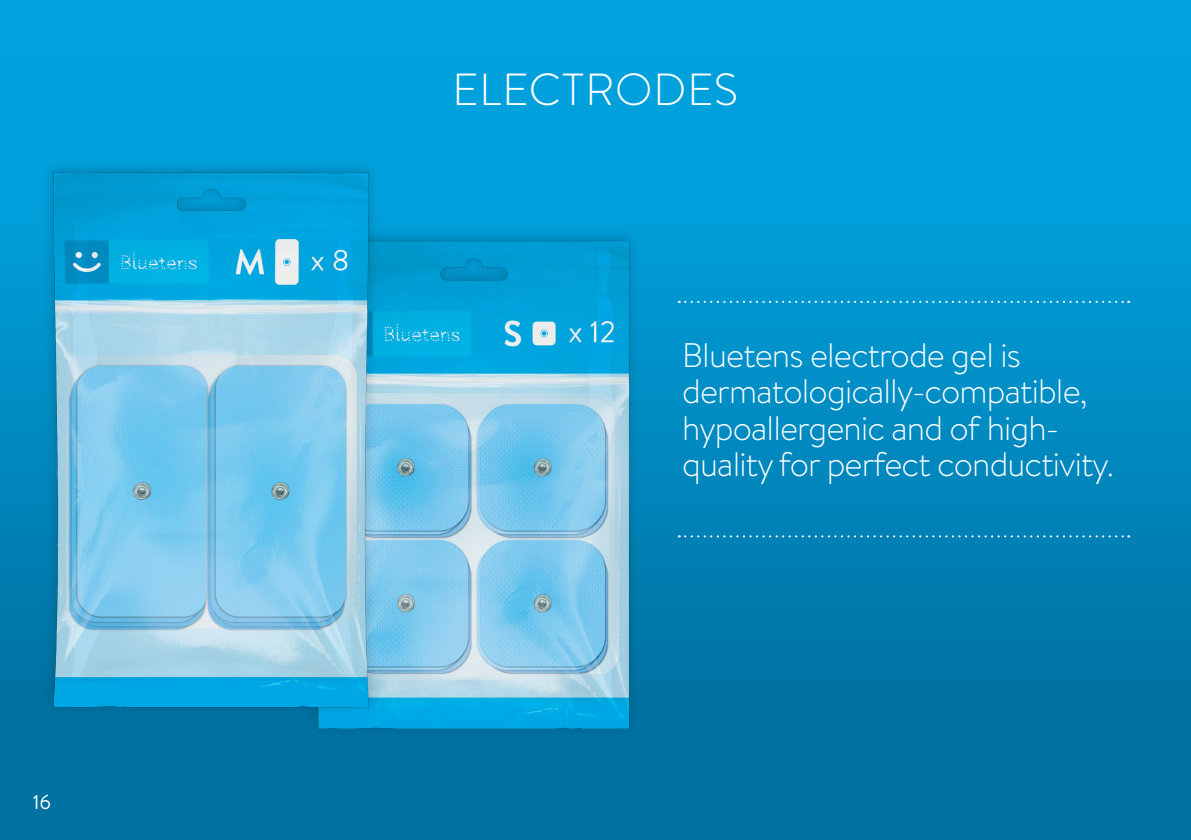
<style>
.page{position:relative;width:1191px;height:840px;background:#fff}
.page>*{position:absolute;margin:0;border:0;box-sizing:border-box;transform-origin:0 0}
.t1{font:300 44.8px "Brandon Text";letter-spacing:.02em;color:#fff}
.t2{font:300 34px/36.4px "Brandon Text";letter-spacing:-.025em;color:#fff}
.t3{font:20px "Brandon Text";color:#fff}
</style>
<div class="page">
<div style="left:0;top:0;width:1191px;height:839px;background:#00a1dd"></div>
<div style="left:0;top:57px;width:1191px;height:782px;background:linear-gradient(to bottom,#00a7e5,#006b99)"></div>
<svg style="left:679px;top:535px;width:450px;height:2px"></svg>
<svg style="left:679px;top:300px;width:450px;height:3px"></svg>
<img style="left:279px;top:206px;width:392px;height:560px">
<img style="left:13px;top:127px;width:386px;height:630px">
<p class="t3" style="left:33px;top:788px;width:20px">16</p>
<h1 class="t1" style="left:452px;top:58px;width:287px">ELECTRODES</h1>
<p class="t2" style="left:682px;top:335px;width:433px">Bluetens electrode gel is dermatologically-compatible, hypoallergenic and of high&shy;quality for perfect conductivity.</p>
</div>
